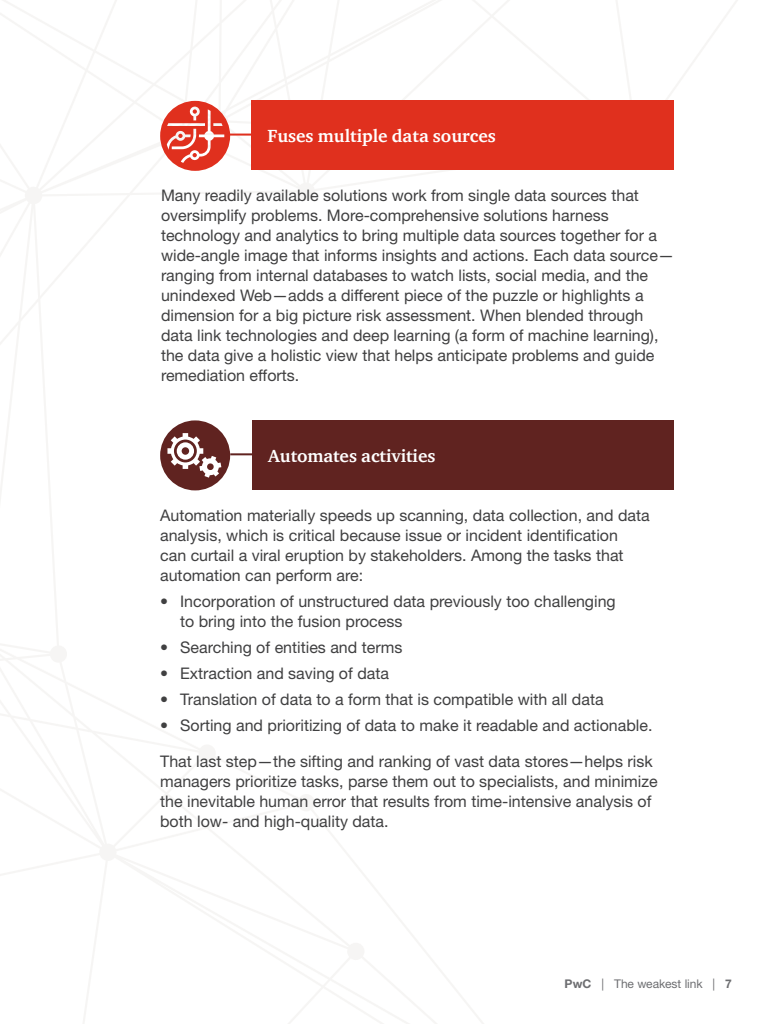
<style>
.page{position:relative;width:768px;height:1024px;background:#fff}
.page>*{position:absolute;margin:0;border:0;box-sizing:border-box;transform-origin:0 0}
.Subhead_18pt{font:700 18px "ITC Charter Com";color:#fff}
.Body___DigitalOptimi{font:16px/20px "Helvetica Neue LT Std";color:#404041}
.t1{font:12px "Helvetica Neue LT Std";letter-spacing:-.005em;color:#6d6e71}
.s1{font-weight:700}
</style>
<div class="page">
<hr style="left:229px;top:134px;width:60px;height:2px;background:#e0301e">
<div style="left:252px;top:100px;width:422px;height:70px;background:#e0301e"></div>
<svg style="left:160px;top:101px;width:70px;height:70px"></svg>
<hr style="left:230px;top:453px;width:93px;height:2px;background:#602320">
<div style="left:252px;top:420px;width:422px;height:70px;background:#602320"></div>
<svg style="left:160px;top:420px;width:70px;height:70px"></svg>
<p class="Subhead_18pt" style="left:268px;top:124px;width:230px">Fuses multiple data sources</p>
<p class="Body___DigitalOptimi" style="left:161px;top:185px;width:515px">Many readily available solutions work from single data sources that oversimplify problems. More-comprehensive solutions harness technology and analytics to bring multiple data sources together for a wide-angle image that informs insights and actions. Each data source— ranging from internal databases to watch lists, social media, and the unindexed Web—adds a different piece of the puzzle or highlights a dimension for a big picture risk assessment. When blended through data link technologies and deep learning (a form of machine learning), the data give a holistic view that helps anticipate problems and guide remediation efforts.</p>
<p class="Subhead_18pt" style="left:268px;top:444px;width:169px">Automates activities</p>
<p class="Body___DigitalOptimi" style="left:160px;top:505px;width:491px">Automation materially speeds up scanning, data collection, and data analysis, which is critical because issue or incident identification<br>can curtail a viral eruption by stakeholders. Among the tasks that automation can perform are:</p>
<p class="Body___DigitalOptimi" style="left:180px;top:591px;width:437px;text-indent:-20px">• Incorporation of unstructured data previously too challenging to bring into the fusion process</p>
<p class="Body___DigitalOptimi" style="left:160px;top:637px;width:244px">• Searching of entities and terms</p>
<p class="Body___DigitalOptimi" style="left:160px;top:663px;width:230px">• Extraction and saving of data</p>
<p class="Body___DigitalOptimi" style="left:160px;top:689px;width:445px">• Translation of data to a form that is compatible with all data</p>
<p class="Body___DigitalOptimi" style="left:160px;top:715px;width:494px">• Sorting and prioritizing of data to make it readable and actionable.</p>
<p class="Body___DigitalOptimi" style="left:160px;top:751px;width:499px">That last step—the sifting and ranking of vast data stores—helps risk managers prioritize tasks, parse them out to specialists, and minimize the inevitable human error that results from time-intensive analysis of both low- and high-quality data.</p>
<p class="t1" style="left:564px;top:976px;width:169px"><span class="s1">PwC</span> | The weakest link | <span class="s1">7</span></p>
</div>
